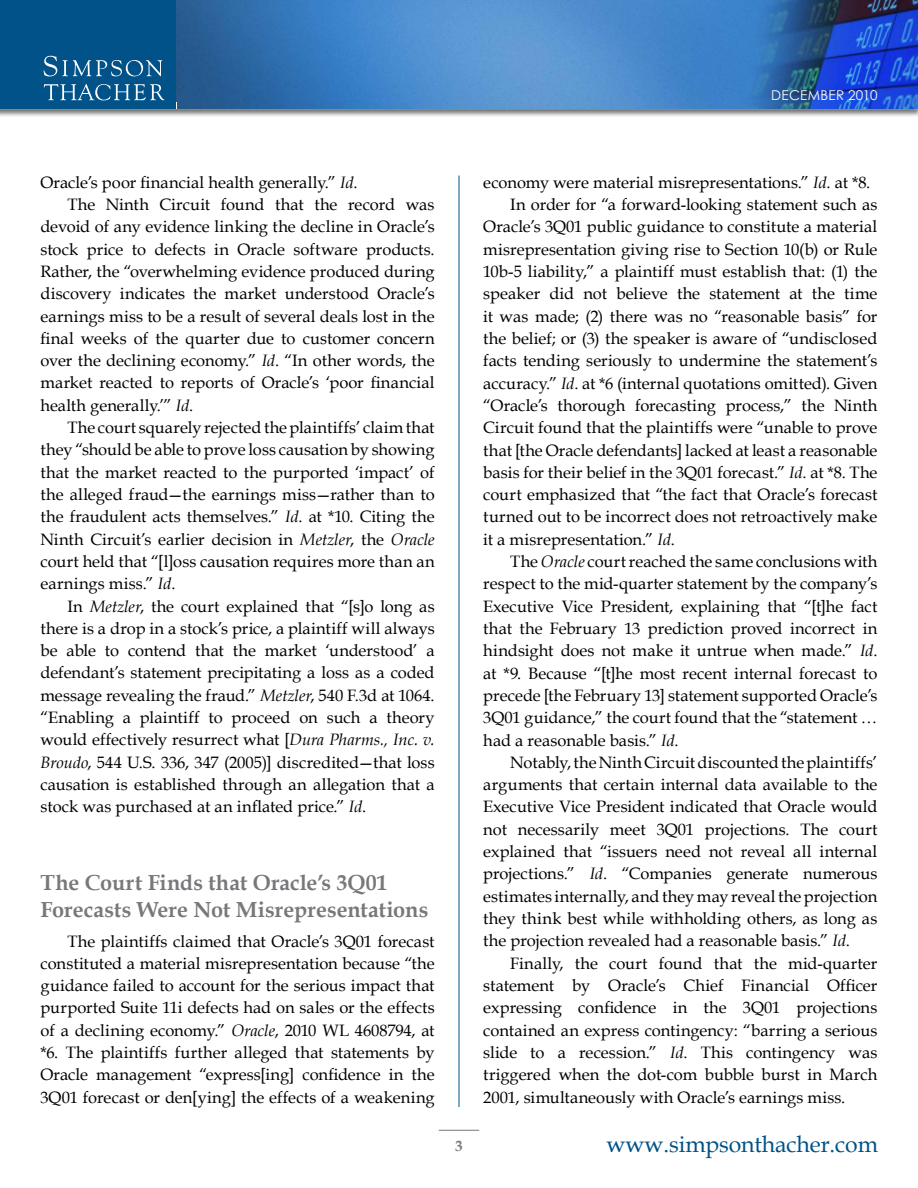
<style>
.page{position:relative;width:918px;height:1188px;background:#fff}
.page>*{position:absolute;margin:0;border:0;box-sizing:border-box;transform-origin:0 0}
.t1{font:22.95px "Book Antiqua";letter-spacing:-.005em;color:#005288}
.t2{font:700 21.75px/27.8px "Book Antiqua";color:#77787b}
.t3{font:16.5px/22.4px "Book Antiqua";color:#000;text-align:justify}
.t4{font:700 15px "Book Antiqua";color:#77787b}
.t5{font:13.5px "Century Gothic";letter-spacing:.02em;color:#fff}
.s1{font-style:italic}
</style>
<div class="page">
<hr style="left:459px;top:176px;width:1px;height:931px;background:#005288">
<hr style="left:439px;top:1130px;width:40px;height:1px;background:#77787b">
<img style="left:177px;top:0;width:741px;height:109px">
<div style="left:0;top:0;width:176px;height:109px;background:#005288"></div>
<svg style="left:44px;top:56px;width:118px;height:20px"></svg>
<svg style="left:44px;top:84px;width:121px;height:16px"></svg>
<p class="t5" style="left:771px;top:86px;width:108px">DECEMBER 2010</p>
<p class="t3" style="left:40px;top:171px;width:319px">Oracle’s poor financial health generally.” <span class="s1">Id</span>.</p>
<p class="t3" style="left:68px;top:193px;width:369px">The Ninth Circuit found that the record was</p>
<p class="t3" style="left:41px;top:215px;width:396px">devoid of any evidence linking the decline in Oracle’s</p>
<p class="t3" style="left:41px;top:237px;width:396px">stock price to defects in Oracle software products.</p>
<p class="t3" style="left:41px;top:260px;width:396px">Rather, the “overwhelming evidence produced during</p>
<p class="t3" style="left:41px;top:282px;width:396px">discovery indicates the market understood Oracle’s</p>
<p class="t3" style="left:41px;top:304px;width:396px">earnings miss to be a result of several deals lost in the</p>
<p class="t3" style="left:41px;top:327px;width:396px">final weeks of the quarter due to customer concern</p>
<p class="t3" style="left:41px;top:349px;width:396px">over the declining economy.” <span class="s1">Id</span>. “In other words, the</p>
<p class="t3" style="left:41px;top:371px;width:396px">market reacted to reports of Oracle’s ‘poor financial</p>
<p class="t3" style="left:41px;top:394px;width:154px">health generally.’” <span class="s1">Id</span>.</p>
<p class="t3" style="left:68px;top:416px;width:369px">The court squarely rejected the plaintiffs’ claim that</p>
<p class="t3" style="left:41px;top:438px;width:396px">they “should be able to prove loss causation by showing</p>
<p class="t3" style="left:41px;top:461px;width:396px">that the market reacted to the purported ‘impact’ of</p>
<p class="t3" style="left:41px;top:483px;width:396px">the alleged fraud—the earnings miss—rather than to</p>
<p class="t3" style="left:41px;top:505px;width:396px">the fraudulent acts themselves.” <span class="s1">Id</span>. at *10. Citing the</p>
<p class="t3" style="left:41px;top:527px;width:396px">Ninth Circuit’s earlier decision in <span class="s1">Metzler</span>, the <span class="s1">Oracle</span></p>
<p class="t3" style="left:41px;top:550px;width:396px">court held that “[l]oss causation requires more than an</p>
<p class="t3" style="left:41px;top:572px;width:136px">earnings miss.” <span class="s1">Id</span>.</p>
<p class="t3" style="left:68px;top:594px;width:369px">In <span class="s1">Metzler</span>, the court explained that “[s]o long as</p>
<p class="t3" style="left:41px;top:617px;width:396px">there is a drop in a stock’s price, a plaintiff will always</p>
<p class="t3" style="left:41px;top:639px;width:396px">be able to contend that the market ‘understood’ a</p>
<p class="t3" style="left:41px;top:661px;width:396px">defendant’s statement precipitating a loss as a coded</p>
<p class="t3" style="left:41px;top:684px;width:396px">message revealing the fraud.” <span class="s1">Metzler</span>, 540 F.3d at 1064.</p>
<p class="t3" style="left:41px;top:706px;width:396px">“Enabling a plaintiff to proceed on such a theory</p>
<p class="t3" style="left:41px;top:728px;width:396px">would effectively resurrect what [<span class="s1">Dura Pharms., Inc. v.</span></p>
<p class="t3" style="left:41px;top:751px;width:396px"><span class="s1">Broudo</span>, 544 U.S. 336, 347 (2005)] discredited—that loss</p>
<p class="t3" style="left:41px;top:773px;width:396px">causation is established through an allegation that a</p>
<p class="t3" style="left:41px;top:795px;width:327px">stock was purchased at an inflated price.” <span class="s1">Id</span>.</p>
<h2 class="t2" style="left:40px;top:868px;width:389px">The Court Finds that Oracle’s 3Q01<br>Forecasts Were Not Misrepresentations</h2>
<p class="t3" style="left:40px;top:929px;width:396px;text-indent:27px">The plaintiffs claimed that Oracle’s 3Q01 forecast constituted a material misrepresentation because “the guidance failed to account for the serious impact that purported Suite 11i defects had on sales or the effects of a declining economy.” <span class="s1">Oracle</span>, 2010 WL 4608794, at *6. The plaintiffs further alleged that statements by Oracle management “express[ing] confidence in the 3Q01 forecast or den[ying] the effects of a weakening</p>
<p class="t4" style="left:455px;top:1136px;width:9px">3</p>
<p class="t3" style="left:483px;top:171px;width:389px">economy were material misrepresentations.” <span class="s1">Id</span>. at *8.</p>
<p class="t3" style="left:510px;top:193px;width:369px">In order for “a forward-looking statement such as</p>
<p class="t3" style="left:483px;top:215px;width:396px">Oracle’s 3Q01 public guidance to constitute a material</p>
<p class="t3" style="left:483px;top:238px;width:396px">misrepresentation giving rise to Section 10(b) or Rule</p>
<p class="t3" style="left:483px;top:260px;width:396px">10b-5 liability,” a plaintiff must establish that: (1) the</p>
<p class="t3" style="left:483px;top:282px;width:396px">speaker did not believe the statement at the time</p>
<p class="t3" style="left:483px;top:305px;width:396px">it was made; (2) there was no “reasonable basis” for</p>
<p class="t3" style="left:483px;top:327px;width:396px">the belief; or (3) the speaker is aware of “undisclosed</p>
<p class="t3" style="left:483px;top:349px;width:396px">facts tending seriously to undermine the statement’s</p>
<p class="t3" style="left:483px;top:371px;width:396px">accuracy.” <span class="s1">Id</span>. at *6 (internal quotations omitted). Given</p>
<p class="t3" style="left:483px;top:394px;width:396px">“Oracle’s thorough forecasting process,” the Ninth</p>
<p class="t3" style="left:483px;top:416px;width:396px">Circuit found that the plaintiffs were “unable to prove</p>
<p class="t3" style="left:483px;top:438px;width:396px">that [the Oracle defendants] lacked at least a reasonable</p>
<p class="t3" style="left:483px;top:461px;width:396px">basis for their belief in the 3Q01 forecast.” <span class="s1">Id</span>. at *8. The</p>
<p class="t3" style="left:483px;top:483px;width:396px">court emphasized that “the fact that Oracle’s forecast</p>
<p class="t3" style="left:483px;top:505px;width:396px">turned out to be incorrect does not retroactively make</p>
<p class="t3" style="left:483px;top:528px;width:193px">it a misrepresentation.” <span class="s1">Id</span>.</p>
<p class="t3" style="left:510px;top:550px;width:369px">The <span class="s1">Oracle</span> court reached the same conclusions with</p>
<p class="t3" style="left:483px;top:572px;width:396px">respect to the mid-quarter statement by the company’s</p>
<p class="t3" style="left:483px;top:595px;width:396px">Executive Vice President, explaining that “[t]he fact</p>
<p class="t3" style="left:483px;top:617px;width:396px">that the February 13 prediction proved incorrect in</p>
<p class="t3" style="left:483px;top:639px;width:396px">hindsight does not make it untrue when made.” <span class="s1">Id</span>.</p>
<p class="t3" style="left:483px;top:661px;width:396px">at *9. Because “[t]he most recent internal forecast to</p>
<p class="t3" style="left:483px;top:684px;width:396px">precede [the February 13] statement supported Oracle’s</p>
<p class="t3" style="left:483px;top:706px;width:396px">3Q01 guidance,” the court found that the “statement …</p>
<p class="t3" style="left:483px;top:728px;width:197px">had a reasonable basis.” <span class="s1">Id</span>.</p>
<p class="t3" style="left:510px;top:751px;width:369px">Notably, the Ninth Circuit discounted the plaintiffs’</p>
<p class="t3" style="left:483px;top:773px;width:396px">arguments that certain internal data available to the</p>
<p class="t3" style="left:483px;top:795px;width:396px">Executive Vice President indicated that Oracle would</p>
<p class="t3" style="left:483px;top:818px;width:396px">not necessarily meet 3Q01 projections. The court</p>
<p class="t3" style="left:483px;top:840px;width:396px">explained that “issuers need not reveal all internal</p>
<p class="t3" style="left:483px;top:862px;width:396px">projections.” <span class="s1">Id</span>. “Companies generate numerous</p>
<p class="t3" style="left:483px;top:885px;width:396px">estimates internally, and they may reveal the projection</p>
<p class="t3" style="left:483px;top:907px;width:396px">they think best while withholding others, as long as</p>
<p class="t3" style="left:483px;top:929px;width:368px">the projection revealed had a reasonable basis.” <span class="s1">Id</span>.</p>
<p class="t3" style="left:510px;top:951px;width:369px">Finally, the court found that the mid-quarter</p>
<p class="t3" style="left:483px;top:974px;width:396px">statement by Oracle’s Chief Financial Officer</p>
<p class="t3" style="left:483px;top:996px;width:396px">expressing confidence in the 3Q01 projections</p>
<p class="t3" style="left:483px;top:1018px;width:396px">contained an express contingency: “barring a serious</p>
<p class="t3" style="left:483px;top:1041px;width:396px">slide to a recession.” <span class="s1">Id</span>. This contingency was</p>
<p class="t3" style="left:483px;top:1063px;width:396px">triggered when the dot-com bubble burst in March</p>
<p class="t3" style="left:483px;top:1085px;width:364px">2001, simultaneously with Oracle’s earnings miss.</p>
<h1 class="t1" style="left:607px;top:1128px;width:273px">www.simpsonthacher.com</h1>
</div>
